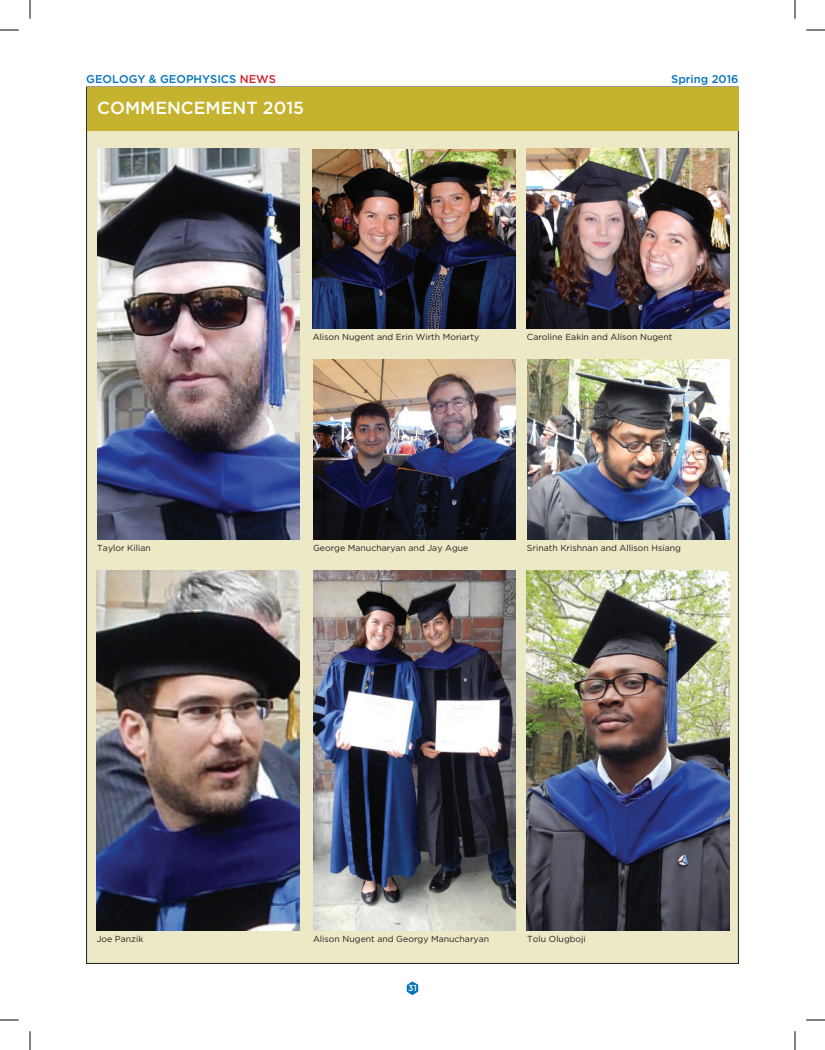
<style>
.page{position:relative;width:825px;height:1050px;background:#fff}
.page>*{position:absolute;margin:0;border:0;box-sizing:border-box;transform-origin:0 0}
.t1{font:500 17.5px "Gotham";color:#fff}
.t2{font:500 11.25px "Gotham";color:#0072bc}
.t3{font:8.75px "Gotham";color:#231f20}
.t4{font:500 8.75px "Gotham";color:#fff}
.s1{color:#d1232a}
</style>
<div class="page">
<svg style="left:407px;top:981px;width:11px;height:14px"></svg>
<div style="left:87px;top:87px;width:651px;height:876px;background:#ede8c5"></div>
<img style="left:313px;top:360px;width:203px;height:179px">
<img style="left:313px;top:149px;width:202px;height:179px">
<img style="left:527px;top:148px;width:202px;height:180px">
<img style="left:527px;top:571px;width:202px;height:360px">
<img style="left:527px;top:360px;width:203px;height:180px">
<img style="left:313px;top:571px;width:203px;height:360px">
<img style="left:97px;top:571px;width:202px;height:360px">
<img style="left:97px;top:149px;width:203px;height:391px">
<div style="left:87px;top:87px;width:651px;height:44px;background:#c5b22e"></div>
<svg style="left:0;top:29px;width:19px;height:2px"></svg>
<svg style="left:806px;top:29px;width:19px;height:2px"></svg>
<svg style="left:0;top:1019px;width:19px;height:2px"></svg>
<svg style="left:806px;top:1019px;width:19px;height:2px"></svg>
<svg style="left:29px;top:0;width:2px;height:19px"></svg>
<svg style="left:29px;top:1031px;width:2px;height:19px"></svg>
<svg style="left:794px;top:0;width:2px;height:19px"></svg>
<svg style="left:794px;top:1031px;width:2px;height:19px"></svg>
<p class="t2" style="left:86px;top:73px;width:191px">GEOLOGY &amp; GEOPHYSICS <span class="s1">NEWS</span></p>
<p class="t2" style="left:671px;top:73px;width:69px">Spring 2016</p>
<h1 class="t1" style="left:97px;top:98px;width:208px">COMMENCEMENT 2015</h1>
<p class="t3" style="left:313px;top:332px;width:168px">Alison Nugent and Erin Wirth Moriarty</p>
<p class="t3" style="left:527px;top:332px;width:147px">Caroline Eakin and Alison Nugent</p>
<p class="t3" style="left:313px;top:543px;width:157px">George Manucharyan and Jay Ague</p>
<p class="t3" style="left:97px;top:543px;width:55px">Taylor Kilian</p>
<p class="t3" style="left:527px;top:543px;width:156px">Srinath Krishnan and Allison Hsiang</p>
<p class="t3" style="left:97px;top:934px;width:48px">Joe Panzik</p>
<p class="t3" style="left:313px;top:934px;width:178px">Alison Nugent and Georgy Manucharyan</p>
<p class="t3" style="left:527px;top:934px;width:60px">Tolu Olugboji</p>
<p class="t4" style="left:408px;top:983px;width:10px">31</p>
</div>
